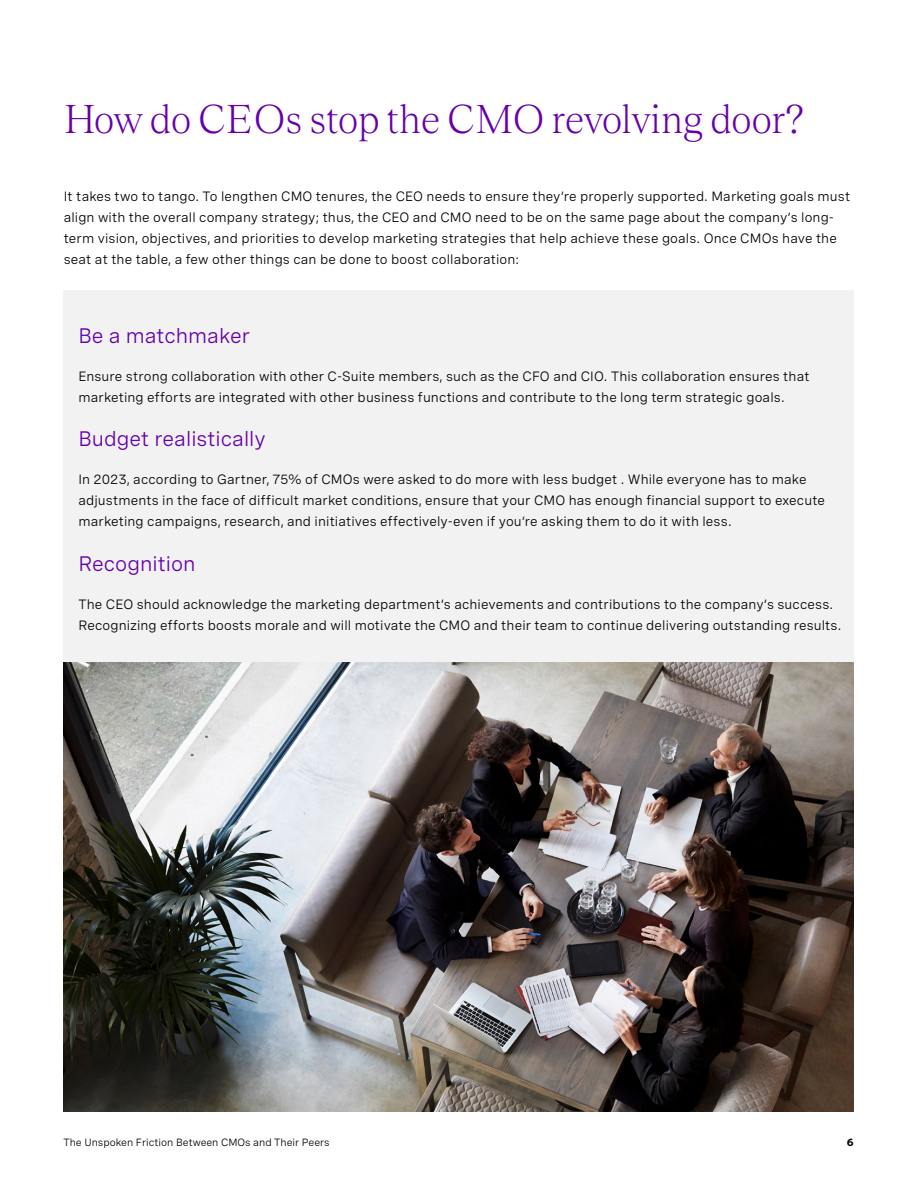
<style>
.page{position:relative;width:918px;height:1188px;background:#fff}
.page>*{position:absolute;margin:0;border:0;box-sizing:border-box;transform-origin:0 0}
.t1{font:300 42px "Teodor";letter-spacing:-.005em;color:#6500ad}
.t2{font:21px "Spezia";color:#6500ad}
.t3{font:13.5px/21px "Spezia";letter-spacing:.01em;color:#000}
.t4{font:10.5px "Spezia";color:#000}
.t5{font:700 10.5px "Spezia";color:#000}
</style>
<div class="page">
<img style="left:64px;top:662px;width:789px;height:449px">
<div style="left:64px;top:291px;width:790px;height:371px;background:#f2f2f2"></div>
<h1 class="t1" style="left:64px;top:89px;width:742px">How do CEOs stop the CMO revolving door?</h1>
<p class="t3" style="left:64px;top:185px;width:788px">It takes two to tango. To lengthen CMO tenures, the CEO needs to ensure they’re properly supported. Marketing goals must align with the overall company strategy; thus, the CEO and CMO need to be on the same page about the company’s long&shy;term vision, objectives, and priorities to develop marketing strategies that help achieve these goals. Once CMOs have the seat at the table, a few other things can be done to boost collaboration:</p>
<h2 class="t2" style="left:78px;top:320px;width:173px">Be a matchmaker</h2>
<p class="t3" style="left:78px;top:365px;width:733px">Ensure strong collaboration with other C-Suite members, such as the CFO and CIO. This collaboration ensures that marketing efforts are integrated with other business functions and contribute to the long term strategic goals.</p>
<h2 class="t2" style="left:78px;top:423px;width:189px">Budget realistically</h2>
<p class="t3" style="left:78px;top:468px;width:748px">In 2023, according to Gartner, 75% of CMOs were asked to do more with less budget . While everyone has to make adjustments in the face of difficult market conditions, ensure that your CMO has enough financial support to execute marketing campaigns, research, and initiatives effectively-even if you’re asking them to do it with less.</p>
<h2 class="t2" style="left:78px;top:548px;width:119px">Recognition</h2>
<p class="t3" style="left:78px;top:592px;width:764px">The CEO should acknowledge the marketing department’s achievements and contributions to the company’s success.<br>Recognizing efforts boosts morale and will motivate the CMO and their team to continue delivering outstanding results.</p>
<p class="t4" style="left:63px;top:1135px;width:268px">The Unspoken Friction Between CMOs and Their Peers</p>
<p class="t5" style="left:847px;top:1134px;width:9px">6</p>
</div>
